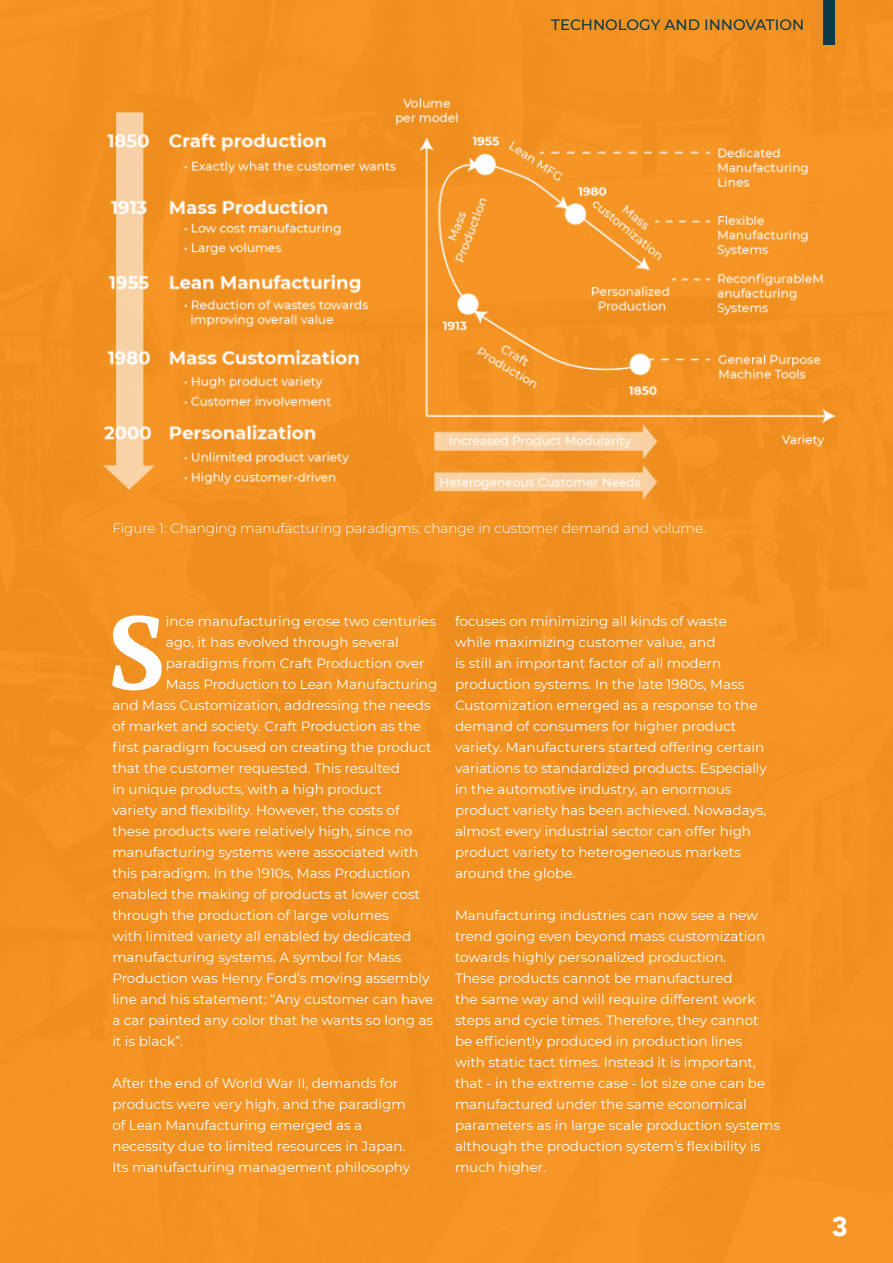
<style>
.page{position:relative;width:893px;height:1263px;background:#f7931e}
.page>*{position:absolute;margin:0;border:0;box-sizing:border-box;transform-origin:0 0}
.t1{font:700 103.5px "PT Serif";color:#fff}
.t2{font:900 27px "Avenir";color:#fff}
.t3{font:500 15px "Montserrat";color:#0b3a4b}
.t4{font:13.5px/21px "Montserrat";color:#fff}
.t5{font:300 13.5px "Montserrat";color:#fff}
</style>
<div class="page">
<div style="left:823px;top:0;width:12px;height:44px;background:#0b3a4b"></div>
<img style="left:103px;top:98px;width:733px;height:400px">
<p class="t3" style="left:551px;top:16px;width:254px">TECHNOLOGY AND INNOVATION</p>
<p class="t5" style="left:112px;top:522px;width:595px">Figure 1: Changing manufacturing paradigms: change in customer demand and volume.</p>
<h1 class="t1" style="left:108px;top:593px;width:59px">S</h1>
<p class="t4" style="left:166px;top:612px;width:272px">ince manufacturing erose two centuries</p>
<p class="t4" style="left:166px;top:633px;width:235px">ago, it has evolved through several</p>
<p class="t4" style="left:166px;top:654px;width:260px">paradigms from Craft Production over</p>
<p class="t4" style="left:166px;top:675px;width:273px">Mass Production to Lean Manufacturing</p>
<p class="t4" style="left:112px;top:696px;width:320px">and Mass Customization, addressing the needs</p>
<p class="t4" style="left:112px;top:717px;width:310px">of market and society. Craft Production as the</p>
<p class="t4" style="left:112px;top:736px;width:321px">first paradigm focused on creating the product</p>
<p class="t4" style="left:112px;top:759px;width:289px">that the customer requested. This resulted</p>
<p class="t4" style="left:112px;top:780px;width:271px">in unique products, with a high product</p>
<p class="t4" style="left:112px;top:799px;width:289px">variety and flexibility. However, the costs of</p>
<p class="t4" style="left:112px;top:822px;width:301px">these products were relatively high, since no</p>
<p class="t4" style="left:112px;top:843px;width:308px">manufacturing systems were associated with</p>
<p class="t4" style="left:112px;top:864px;width:299px">this paradigm. In the 1910s, Mass Production</p>
<p class="t4" style="left:112px;top:883px;width:309px">enabled the making of products at lower cost</p>
<p class="t4" style="left:112px;top:906px;width:278px">through the production of large volumes</p>
<p class="t4" style="left:112px;top:925px;width:300px">with limited variety all enabled by dedicated</p>
<p class="t4" style="left:112px;top:946px;width:291px">manufacturing systems. A symbol for Mass</p>
<p class="t4" style="left:112px;top:967px;width:318px">Production was Henry Ford’s moving assembly</p>
<p class="t4" style="left:112px;top:990px;width:322px">line and his statement: “Any customer can have</p>
<p class="t4" style="left:112px;top:1011px;width:322px">a car painted any color that he wants so long as</p>
<p class="t4" style="left:112px;top:1030px;width:72px">it is black”.</p>
<p class="t4" style="left:112px;top:1074px;width:299px">After the end of World War II, demands for products were very high, and the paradigm of Lean Manufacturing emerged as a necessity due to limited resources in Japan.<br>Its manufacturing management philosophy</p>
<p class="t4" style="left:455px;top:612px;width:313px">focuses on minimizing all kinds of waste<br>while maximizing customer value, and<br>is still an important factor of all modern production systems. In the late 1980s, Mass Customization emerged as a response to the demand of consumers for higher product variety. Manufacturers started offering certain variations to standardized products. Especially in the automotive industry, an enormous product variety has been achieved. Nowadays, almost every industrial sector can offer high product variety to heterogeneous markets around the globe.</p>
<p class="t4" style="left:455px;top:906px;width:327px">Manufacturing industries can now see a new trend going even beyond mass customization towards highly personalized production.<br>These products cannot be manufactured<br>the same way and will require different work steps and cycle times. Therefore, they cannot<br>be efficiently produced in production lines<br>with static tact times. Instead it is important, that - in the extreme case - lot size one can be manufactured under the same economical parameters as in large scale production systems although the production system’s flexibility is much higher.</p>
<h2 class="t2" style="left:832px;top:1211px;width:17px">3</h2>
</div>
